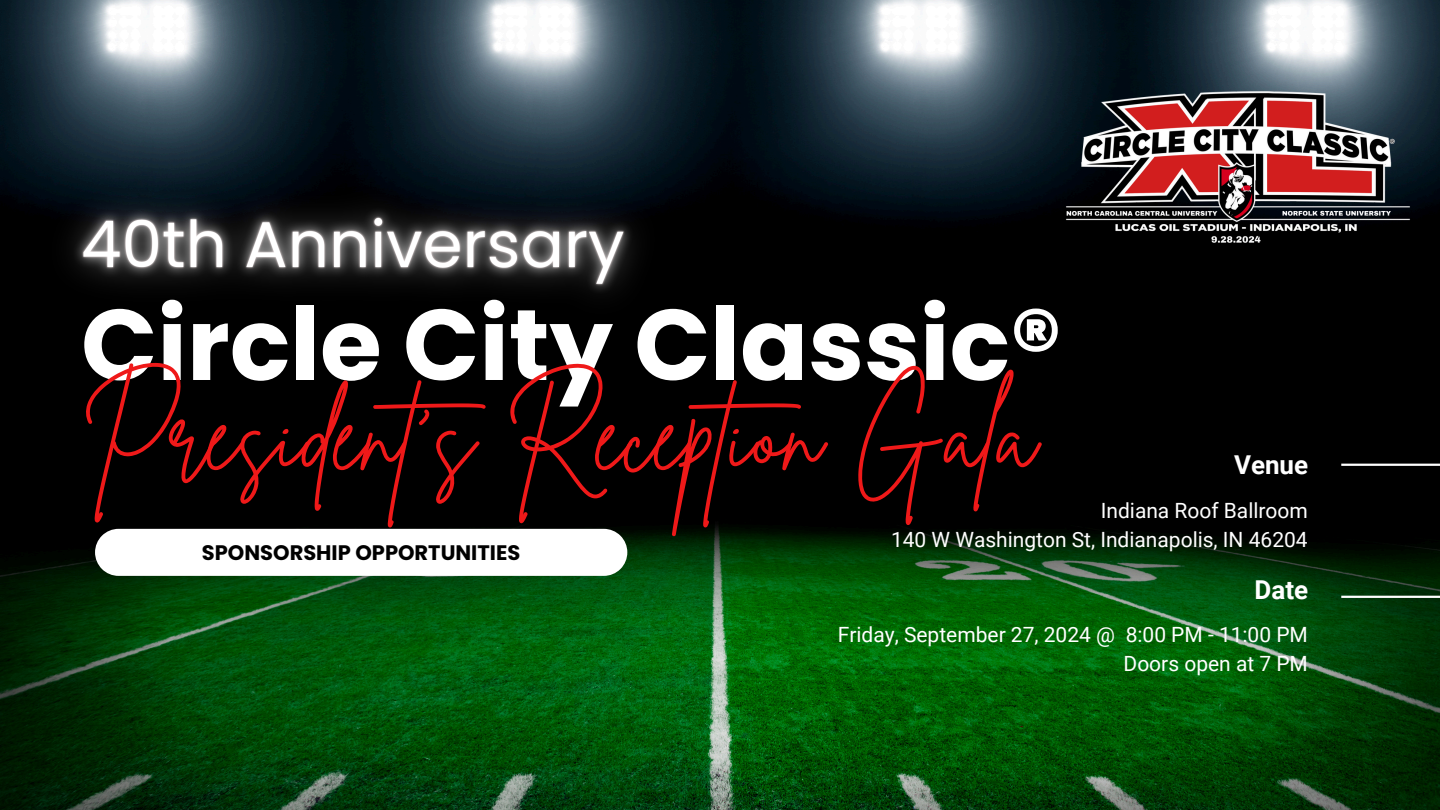
<style>
.page{position:relative;width:1440px;height:810px;background:#fff}
.page>*{position:absolute;margin:0;border:0;box-sizing:border-box;transform-origin:0 0}
.t1{font:100.2px "Brittany Signature";color:#ef1919}
.t2{font:700 100.2px "Poppins";color:#fff}
.t3{font:700 26px "Roboto";color:#fff}
.t4{font:21px "Roboto";color:#fff}
.t5{font:700 21px "Poppins";color:#000}
</style>
<div class="page">
<img style="left:0;top:0;width:1440px;height:810px">
<hr style="left:1341px;top:464px;width:99px;height:2px;background:#fff">
<hr style="left:1341px;top:596px;width:99px;height:2px;background:#fff">
<svg style="left:95px;top:529px;width:532px;height:47px"></svg>
<img style="left:1055px;top:25px;width:366px;height:284px">
<img style="left:13px;top:131px;width:680px;height:227px">
<h4 class="t2" style="left:81px;top:275px;width:982px">Circle City Classic®</h4>
<p class="t1" style="left:81px;top:370px;width:956px">President’s Reception Gala</p>
<p class="t3" style="left:1234px;top:450px;width:76px">Venue</p>
<h1 class="t4" style="left:1101px;top:498px;width:209px">Indiana Roof Ballroom</h1>
<h2 class="t4" style="left:891px;top:527px;width:418px">140 W Washington St, Indianapolis, IN 46204</h2>
<p class="t5" style="left:202px;top:538px;width:320px">SPONSORSHIP OPPORTUNITIES</p>
<h4 class="t3" style="left:1255px;top:575px;width:55px">Date</h4>
<p class="t4" style="left:838px;top:623px;width:472px">Friday, September 27, 2024 @ 8:00 PM - 11:00 PM</p>
<p class="t4" style="left:1124px;top:652px;width:186px">Doors open at 7 PM</p>
</div>
